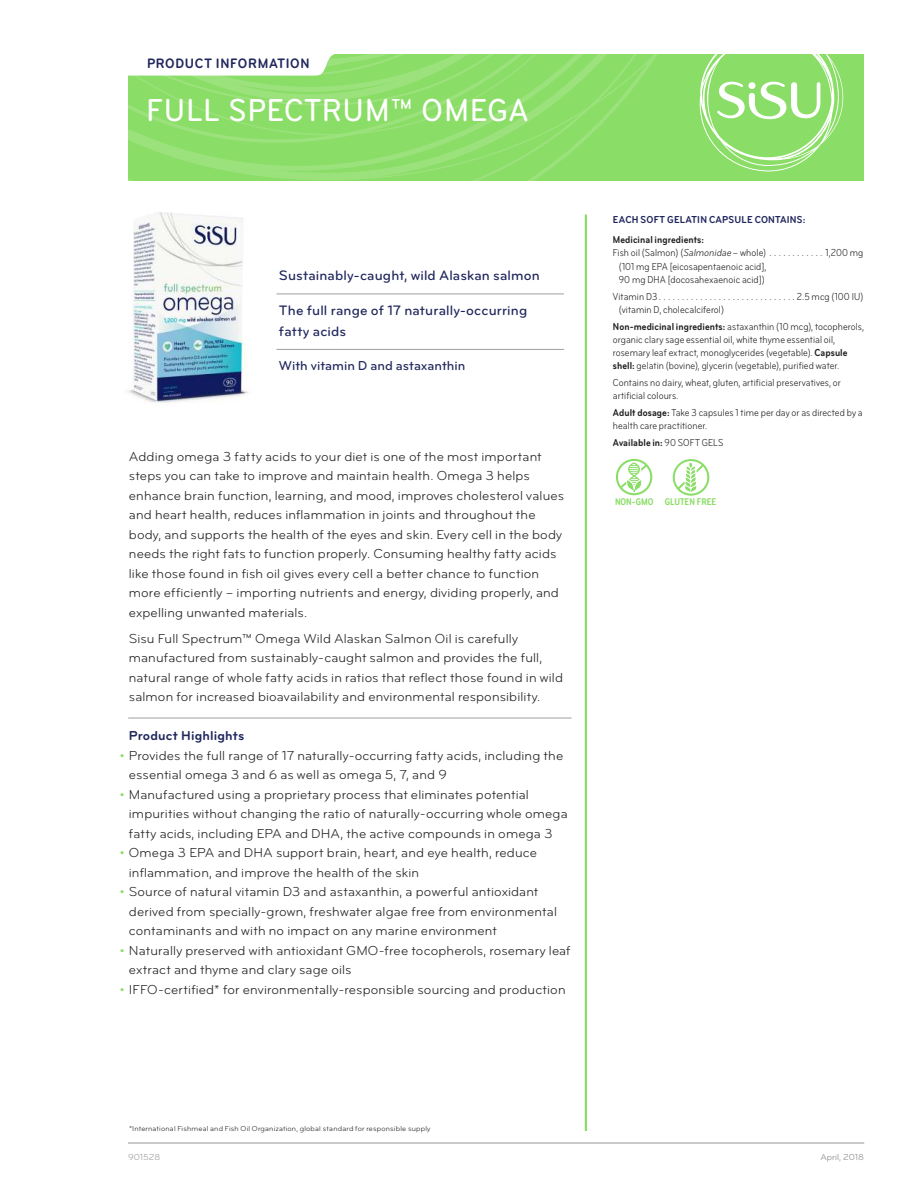
<style>
.page{position:relative;width:918px;height:1188px;background:#fff}
.page>*{position:absolute;margin:0;border:0;box-sizing:border-box;transform-origin:0 0}
.t1{font:500 condensed 33px "Bryant";letter-spacing:.04em;color:#fff}
.t2{font:500 14.25px/21px "Bryant";letter-spacing:.01em;color:#20275c}
.t3{font:700 condensed 14.25px "Bryant";letter-spacing:.05em;color:#20275c}
.t4{font:13.5px/19.5px "Bryant";letter-spacing:.01em;color:#221f1f}
.t5{font:500 13.5px "Bryant";color:#20275c}
.t6{font:700 13.5px "Bryant";letter-spacing:.01em;color:#20275c}
.t7{font:condensed 10.5px/13.2px "Bryant";letter-spacing:.01em;color:#221f1f;scale:.95 1}
.t8{font:700 condensed 10.5px "Bryant";letter-spacing:.005em;color:#221f1f;scale:.95 1}
.t9{font:700 condensed 10.5px "Bryant";letter-spacing:.02em;color:#20275c}
.t10{font:700 extra-condensed 10.05px "Bryant";color:#8add66}
.t11{font:9px "Bryant";color:#808284}
.t12{font:9px "Bryant";color:#939597}
.t13{font:7.5px "Bryant";letter-spacing:.025em;color:#221f1f}
.s1{color:#8add66}
.s2{font-style:italic}
.s3{font-weight:700}
.s4{font-weight:400}
</style>
<div class="page">
<div style="left:128px;top:54px;width:736px;height:127px;background:#8add66"></div>
<svg style="left:128px;top:54px;width:572px;height:127px"></svg>
<svg style="left:128px;top:54px;width:525px;height:52px"></svg>
<svg style="left:700px;top:54px;width:143px;height:117px"></svg>
<img style="left:127px;top:212px;width:122px;height:191px">
<hr style="left:585px;top:215px;width:2px;height:916px;background:#8add66">
<hr style="left:128px;top:718px;width:444px;height:1px;background:#9d9fa1">
<hr style="left:276px;top:294px;width:288px;height:1px;background:#9d9fa1">
<hr style="left:276px;top:349px;width:288px;height:1px;background:#9d9fa1">
<hr style="left:128px;top:1143px;width:736px;height:1px;background:#939597">
<svg style="left:618px;top:460px;width:31px;height:34px"></svg>
<div style="left:616px;top:459px;width:36px;height:36px;border:2px solid #8add66;border-radius:50%"></div>
<svg style="left:672px;top:459px;width:38px;height:37px"></svg>
<p class="t3" style="left:147px;top:58px;width:164px">PRODUCT INFORMATION</p>
<h1 class="t1" style="left:147px;top:90px;width:383px">FULL SPECTRUM™ OMEGA</h1>
<p class="t2" style="left:279px;top:266px;width:262px">Sustainably-caught, wild Alaskan salmon</p>
<p class="t2" style="left:279px;top:301px;width:250px">The full range of 17 naturally-occurring fatty acids</p>
<p class="t5" style="left:279px;top:361px;width:188px">With vitamin D and astaxanthin</p>
<p class="t4" style="left:129px;top:448px;width:437px">Adding omega 3 fatty acids to your diet is one of the most important steps you can take to improve and maintain health. Omega 3 helps enhance brain function, learning, and mood, improves cholesterol values and heart health, reduces inflammation in joints and throughout the body, and supports the health of the eyes and skin. Every cell in the body needs the right fats to function properly. Consuming healthy fatty acids like those found in fish oil gives every cell a better chance to function more efficiently – importing nutrients and energy, dividing properly, and expelling unwanted materials.</p>
<p class="t4" style="left:129px;top:630px;width:436px">Sisu Full Spectrum™ Omega Wild Alaskan Salmon Oil is carefully manufactured from sustainably-caught salmon and provides the full, natural range of whole fatty acids in ratios that reflect those found in wild salmon for increased bioavailability and environmental responsibility.</p>
<p class="t6" style="left:129px;top:731px;width:117px">Product Highlights</p>
<p class="t4" style="left:129px;top:747px;width:436px;text-indent:-9px"><span class="s1">•</span> Provides the full range of 17 naturally-occurring fatty acids, including the essential omega 3 and 6 as well as omega 5, 7, and 9</p>
<p class="t4" style="left:129px;top:786px;width:440px;text-indent:-9px"><span class="s1">•</span> Manufactured using a proprietary process that eliminates potential impurities without changing the ratio of naturally-occurring whole omega fatty acids, including EPA and DHA, the active compounds in omega 3</p>
<p class="t4" style="left:129px;top:844px;width:410px;text-indent:-9px"><span class="s1">•</span> Omega 3 EPA and DHA support brain, heart, and eye health, reduce inflammation, and improve the health of the skin</p>
<p class="t4" style="left:129px;top:883px;width:430px;text-indent:-9px"><span class="s1">•</span> Source of natural vitamin D3 and astaxanthin, a powerful antioxidant derived from specially-grown, freshwater algae free from environmental contaminants and with no impact on any marine environment</p>
<p class="t4" style="left:129px;top:942px;width:443px;text-indent:-9px"><span class="s1">•</span> Naturally preserved with antioxidant GMO-free tocopherols, rosemary leaf extract and thyme and clary sage oils</p>
<p class="t4" style="left:120px;top:981px;width:447px"><span class="s1">•</span> IFFO-certified* for environmentally-responsible sourcing and production</p>
<p class="t9" style="left:613px;top:216px;width:194px">EACH SOFT GELATIN CAPSULE CONTAINS:</p>
<p class="t8" style="left:613px;top:236px;width:97px">Medicinal ingredients:</p>
<p class="t7" style="left:613px;top:247px;width:265px">Fish oil (Salmon) (<span class="s2">Salmonidae</span> – whole) . . . . . . . . . . . . 1,200 mg</p>
<p class="t7" style="left:619px;top:260px;width:157px">(101 mg EPA [eicosapentaenoic acid],</p>
<p class="t7" style="left:619px;top:273px;width:155px">90 mg DHA [docosahexaenoic acid])</p>
<p class="t7" style="left:619px;top:290px;width:259px;text-indent:-6px">Vitamin D3 ..............................2.5 mcg (100 IU) (vitamin D, cholecalciferol)</p>
<p class="t7" style="left:613px;top:320px;width:266px"><span class="s3">Non-medicinal ingredients:</span> astaxanthin (10 mcg), tocopherols, organic clary sage essential oil, white thyme essential oil, rosemary leaf extract, monoglycerides (vegetable). <span class="s3">Capsule shell:</span> gelatin (bovine), glycerin (vegetable), purified water.</p>
<p class="t7" style="left:613px;top:376px;width:241px">Contains no dairy, wheat, gluten, artificial preservatives, or artificial colours.</p>
<p class="t7" style="left:613px;top:406px;width:265px"><span class="s3">Adult dosage:</span> Take 3 capsules 1 time per day or as directed by a health care practitioner.</p>
<p class="t8" style="left:613px;top:439px;width:118px">Available in: <span class="s4">90 SOFT GELS</span></p>
<p class="t10" style="left:615px;top:496px;width:103px">NON-GMO GLUTEN FREE</p>
<p class="t13" style="left:129px;top:1126px;width:303px">*International Fishmeal and Fish Oil Organization, global standard for responsible supply</p>
<p class="t12" style="left:128px;top:1154px;width:34px">901528</p>
<p class="t11" style="left:821px;top:1154px;width:45px">April, 2018</p>
</div>
